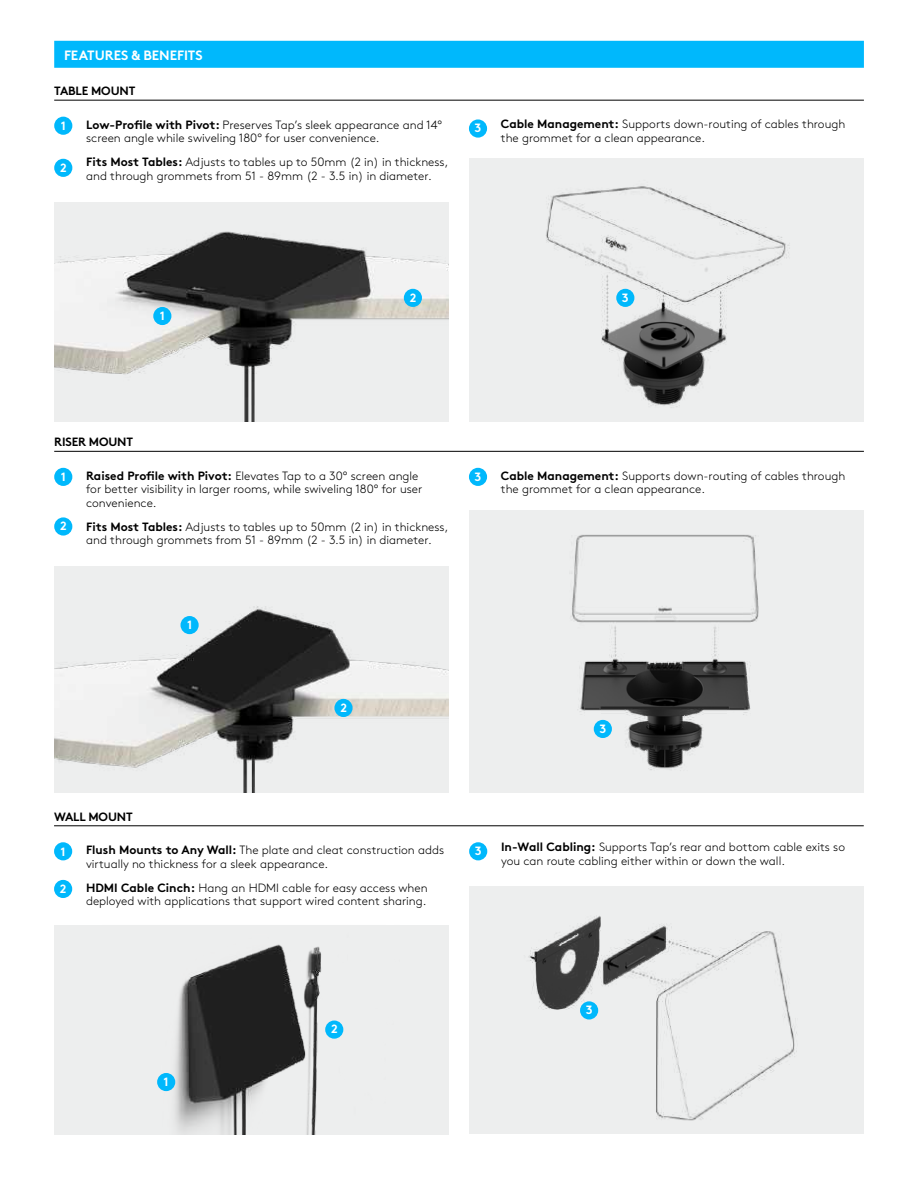
<style>
.page{position:relative;width:918px;height:1188px;background:#fff}
.page>*{position:absolute;margin:0;border:0;box-sizing:border-box;transform-origin:0 0}
.t1{font:700 13.5px "Brown Std";letter-spacing:-.005em;color:#fff}
.t2{font:300 12px/13.5px "Brown Std";color:#000}
.t3{font:700 12px "Brown Std";letter-spacing:-.015em;color:#000}
.t4{font:700 12px "Brown Std";color:#fff}
.s1{font-weight:700}
</style>
<div class="page">
<div style="left:54px;top:41px;width:810px;height:27px;background:#00b8fc"></div>
<hr style="left:54px;top:100px;width:810px;height:1px;background:#000">
<hr style="left:54px;top:451px;width:810px;height:1px;background:#000">
<div style="left:54px;top:117px;width:18px;height:18px;background:#00b8fc;border-radius:50%"></div>
<div style="left:54px;top:468px;width:18px;height:18px;background:#00b8fc;border-radius:50%"></div>
<div style="left:54px;top:159px;width:18px;height:18px;background:#00b8fc;border-radius:50%"></div>
<div style="left:54px;top:517px;width:18px;height:19px;background:#00b8fc;border-radius:50%"></div>
<div style="left:469px;top:119px;width:18px;height:19px;background:#00b8fc;border-radius:50%"></div>
<div style="left:469px;top:468px;width:18px;height:18px;background:#00b8fc;border-radius:50%"></div>
<img style="left:54px;top:202px;width:395px;height:220px">
<img style="left:54px;top:566px;width:395px;height:227px">
<img style="left:469px;top:158px;width:395px;height:264px">
<div style="left:469px;top:510px;width:395px;height:283px;background:#edeeee"></div>
<img style="left:572px;top:534px;width:187px;height:236px">
<div style="left:153px;top:307px;width:18px;height:18px;background:#00b8fc;border-radius:50%"></div>
<div style="left:181px;top:616px;width:18px;height:18px;background:#00b8fc;border-radius:50%"></div>
<div style="left:404px;top:289px;width:18px;height:18px;background:#00b8fc;border-radius:50%"></div>
<div style="left:334px;top:699px;width:19px;height:18px;background:#00b8fc;border-radius:50%"></div>
<div style="left:616px;top:289px;width:18px;height:18px;background:#00b8fc;border-radius:50%"></div>
<div style="left:594px;top:720px;width:18px;height:18px;background:#00b8fc;border-radius:50%"></div>
<hr style="left:54px;top:826px;width:810px;height:1px;background:#000">
<div style="left:54px;top:842px;width:18px;height:18px;background:#00b8fc;border-radius:50%"></div>
<div style="left:54px;top:880px;width:18px;height:18px;background:#00b8fc;border-radius:50%"></div>
<div style="left:469px;top:842px;width:18px;height:18px;background:#00b8fc;border-radius:50%"></div>
<div style="left:54px;top:925px;width:395px;height:209px;background:#edeeee"></div>
<img style="left:157px;top:944px;width:187px;height:190px">
<img style="left:469px;top:887px;width:395px;height:247px">
<div style="left:157px;top:1073px;width:18px;height:18px;background:#00b8fc;border-radius:50%"></div>
<div style="left:325px;top:1021px;width:18px;height:18px;background:#00b8fc;border-radius:50%"></div>
<div style="left:580px;top:1001px;width:18px;height:19px;background:#00b8fc;border-radius:50%"></div>
<p class="t1" style="left:64px;top:47px;width:140px">FEATURES &amp; BENEFITS</p>
<p class="t3" style="left:54px;top:84px;width:83px">TABLE MOUNT</p>
<p class="t4" style="left:61px;top:118px;width:7px">1</p>
<p class="t4" style="left:60px;top:160px;width:8px">2</p>
<p class="t2" style="left:86px;top:118px;width:358px"><span class="s1">Low-Profile with Pivot:</span> Preserves Tap’s sleek appearance and 14° screen angle while swiveling 180° for user convenience.</p>
<p class="t2" style="left:86px;top:156px;width:364px"><span class="s1">Fits Most Tables:</span> Adjusts to tables up to 50mm (2 in) in thickness, and through grommets from 51 - 89mm (2 - 3.5 in) in diameter.</p>
<p class="t4" style="left:475px;top:121px;width:8px">3</p>
<p class="t2" style="left:501px;top:118px;width:346px"><span class="s1">Cable Management:</span> Supports down-routing of cables through the grommet for a clean appearance.</p>
<p class="t4" style="left:160px;top:309px;width:7px">1</p>
<p class="t4" style="left:410px;top:290px;width:8px">2</p>
<p class="t4" style="left:622px;top:290px;width:8px">3</p>
<p class="t3" style="left:54px;top:435px;width:80px">RISER MOUNT</p>
<p class="t4" style="left:61px;top:470px;width:7px">1</p>
<p class="t4" style="left:60px;top:519px;width:8px">2</p>
<p class="t2" style="left:86px;top:469px;width:338px"><span class="s1">Raised Profile with Pivot:</span> Elevates Tap to a 30° screen angle for better visibility in larger rooms, while swiveling 180° for user convenience.</p>
<p class="t2" style="left:86px;top:520px;width:364px"><span class="s1">Fits Most Tables:</span> Adjusts to tables up to 50mm (2 in) in thickness, and through grommets from 51 - 89mm (2 - 3.5 in) in diameter.</p>
<p class="t4" style="left:475px;top:469px;width:8px">3</p>
<p class="t2" style="left:501px;top:469px;width:346px"><span class="s1">Cable Management:</span> Supports down-routing of cables through the grommet for a clean appearance.</p>
<p class="t4" style="left:187px;top:618px;width:7px">1</p>
<p class="t4" style="left:340px;top:700px;width:8px">2</p>
<p class="t4" style="left:599px;top:721px;width:8px">3</p>
<p class="t3" style="left:54px;top:809px;width:80px">WALL MOUNT</p>
<p class="t4" style="left:61px;top:844px;width:7px">1</p>
<p class="t4" style="left:60px;top:881px;width:8px">2</p>
<p class="t2" style="left:86px;top:843px;width:360px"><span class="s1">Flush Mounts to Any Wall:</span> The plate and cleat construction adds virtually no thickness for a sleek appearance.</p>
<p class="t2" style="left:86px;top:881px;width:343px"><span class="s1">HDMI Cable Cinch:</span> Hang an HDMI cable for easy access when deployed with applications that support wired content sharing.</p>
<p class="t4" style="left:475px;top:844px;width:8px">3</p>
<p class="t2" style="left:501px;top:841px;width:345px"><span class="s1">In-Wall Cabling:</span> Supports Tap’s rear and bottom cable exits so you can route cabling either within or down the wall.</p>
<p class="t4" style="left:164px;top:1075px;width:7px">1</p>
<p class="t4" style="left:331px;top:1022px;width:8px">2</p>
<p class="t4" style="left:586px;top:1003px;width:8px">3</p>
</div>
